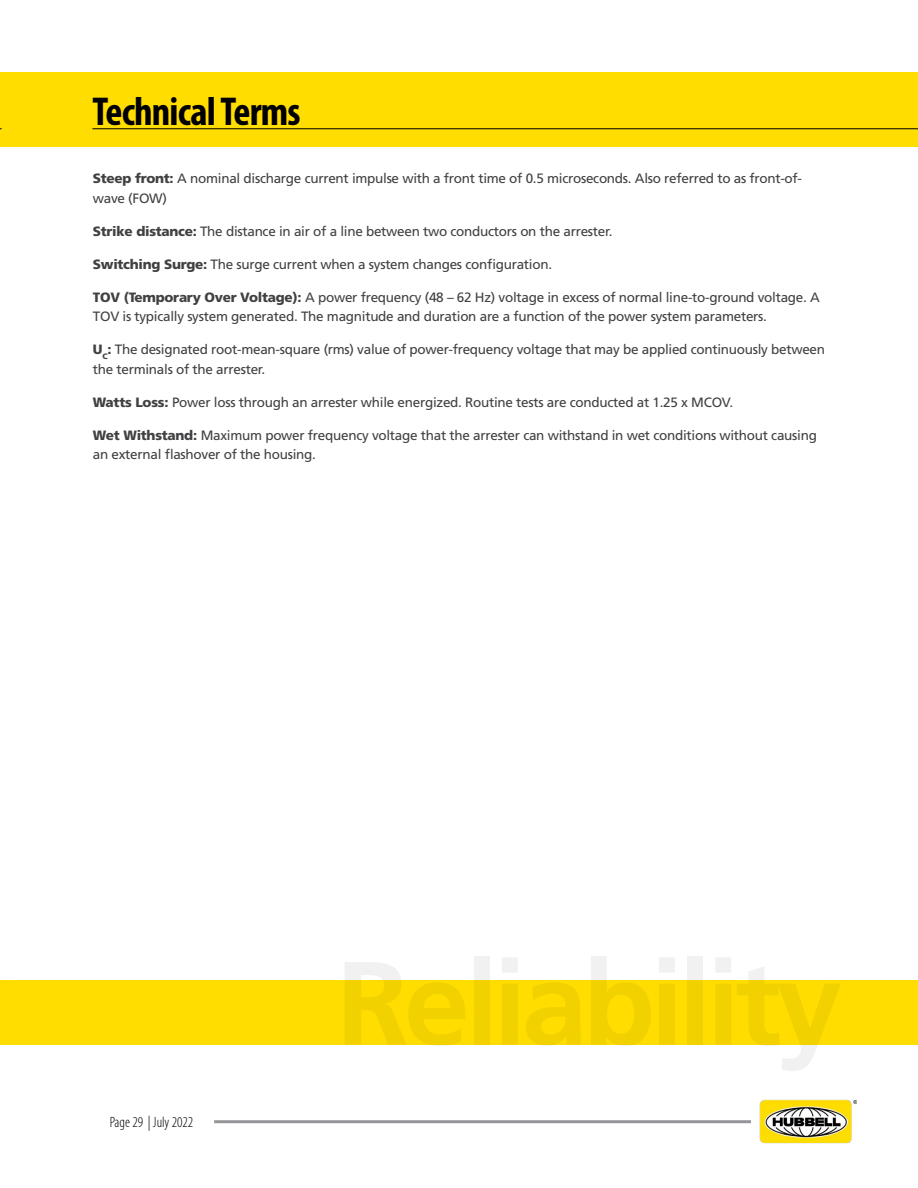
<style>
.page{position:relative;width:918px;height:1188px;background:#fff}
.page>*{position:absolute;margin:0;border:0;box-sizing:border-box;transform-origin:0 0}
.t1{font:700 condensed 40.5px "Myriad Pro";letter-spacing:-.02em;color:#000}
.t2{font:300 condensed 15px "Myriad Pro";color:#000}
.t3{font:13.5px/19.5px "Frutiger LT Std";letter-spacing:-.02em;color:#414042}
.s1{font-weight:900}
</style>
<div class="page">
<img style="left:759px;top:1100px;width:97px;height:44px">
<div style="left:0;top:73px;width:918px;height:74px;background:#fd0"></div>
<hr style="left:214px;top:1120px;width:537px;height:3px;background:#939598">
<svg style="left:0;top:128px;width:918px;height:2px"></svg>
<div style="left:0;top:980px;width:918px;height:64px;background:#fd0"></div>
<hr style="left:92px;top:128px;width:826px;height:1px;background:#000">
<h1 class="t1" style="left:92px;top:87px;width:210px">Technical Terms</h1>
<p class="t3" style="left:93px;top:169px;width:711px"><span class="s1">Steep front:</span> A nominal discharge current impulse with a front time of 0.5 microseconds. Also referred to as front-of&shy;wave (FOW)</p>
<p class="t3" style="left:93px;top:221px;width:521px"><span class="s1">Strike distance:</span> The distance in air of a line between two conductors on the arrester.</p>
<p class="t3" style="left:93px;top:254px;width:461px"><span class="s1">Switching Surge:</span> The surge current when a system changes configuration.</p>
<p class="t3" style="left:93px;top:287px;width:728px"><span class="s1">TOV (Temporary Over Voltage):</span> A power frequency (48 – 62 Hz) voltage in excess of normal line-to-ground voltage. A<br>TOV is typically system generated. The magnitude and duration are a function of the power system parameters.</p>
<p class="t3" style="left:93px;top:340px;width:734px"><span class="s1">U</span><sub>C</sub><span class="s1">:</span> The designated root-mean-square (rms) value of power-frequency voltage that may be applied continuously between the terminals of the arrester.</p>
<p class="t3" style="left:93px;top:392px;width:642px"><span class="s1">Watts Loss:</span> Power loss through an arrester while energized. Routine tests are conducted at 1.25 x MCOV.</p>
<p class="t3" style="left:93px;top:425px;width:726px"><span class="s1">Wet Withstand:</span> Maximum power frequency voltage that the arrester can withstand in wet conditions without causing an external flashover of the housing.</p>
<p class="t2" style="left:110px;top:1114px;width:85px">Page 29 | July 2022</p>
</div>
